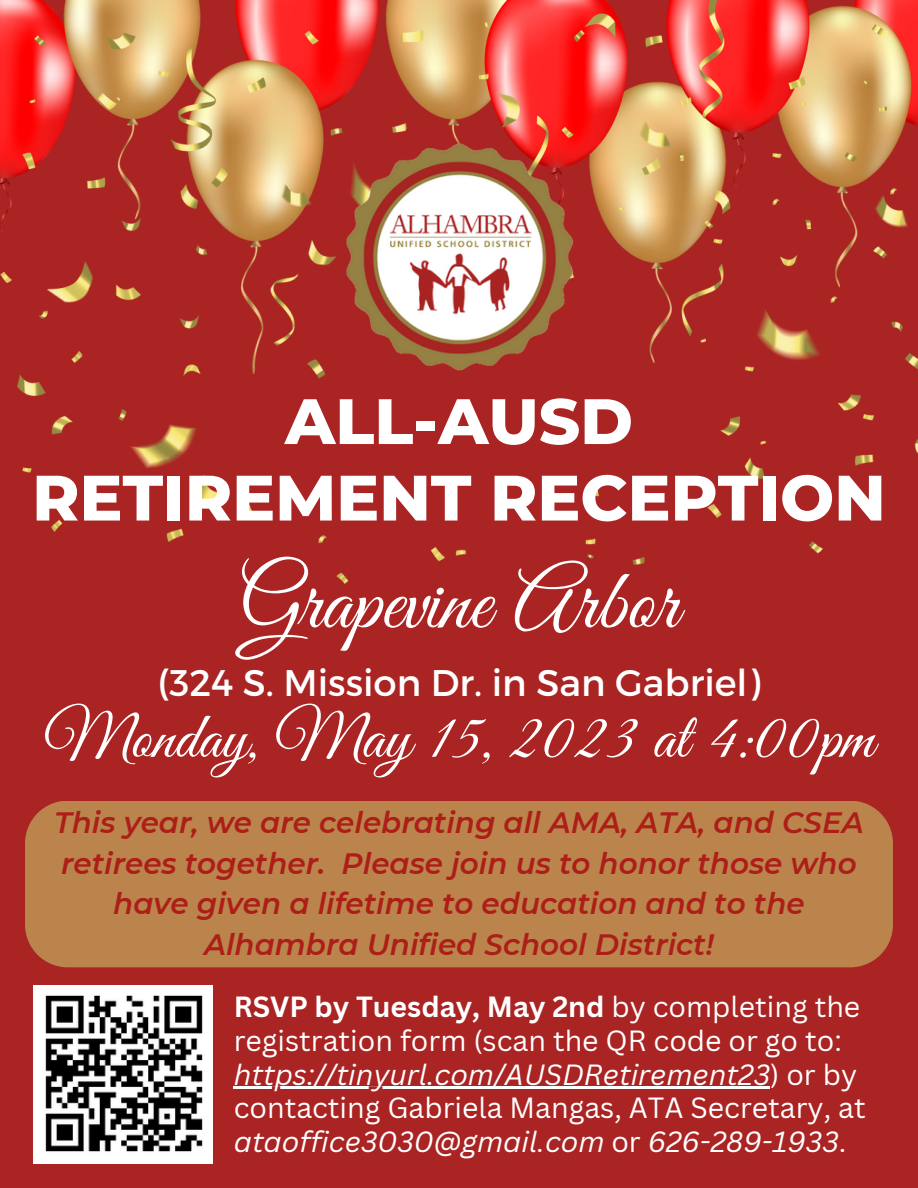
<style>
.page{position:relative;width:918px;height:1188px;background:#aa2423}
.page>*{position:absolute;margin:0;border:0;box-sizing:border-box;transform-origin:0 0}
.t1{font:86.55px "Great Vibes";color:#fff}
.t2{font:65.55px "Great Vibes";color:#fff}
.t3{font:800 64.05px/76.5px "Montserrat";color:#fff;text-align:center}
.t4{font:37.05px "Montserrat";color:#fff}
.t5{font:italic 600 29.4px/40.5px "Montserrat";color:#ac1e17;text-align:center}
.t6{font:28.5px/33.8px "Canva Sans";color:#fff}
.s1{font-weight:700}
.s2{font-style:italic}
</style>
<div class="page">
<img style="left:0;top:0;width:918px;height:584px">
<img style="left:300px;top:99px;width:317px;height:317px">
<div style="left:25px;top:801px;width:868px;height:166px;background:#bb844c"></div>
<img style="left:34px;top:985px;width:179px;height:178px">
<hr style="left:234px;top:1087px;width:536px;height:2px;background:#fff">
<h3 class="t3" style="left:32px;top:383px;width:855px">ALL-AUSD<br>RETIREMENT RECEPTION</h3>
<h1 class="t1" style="left:239px;top:554px;width:441px">Grapevine Arbor</h1>
<h3 class="t4" style="left:158px;top:659px;width:604px">(324 S. Mission Dr. in San Gabriel)</h3>
<h2 class="t2" style="left:44px;top:701px;width:832px">Monday, May 15, 2023 at 4:00pm</h2>
<p class="t5" style="left:54px;top:803px;width:811px">This year, we are celebrating all AMA, ATA, and CSEA retirees together. Please join us to honor those who have given a lifetime to education and to the Alhambra Unified School District!</p>
<p class="t6" style="left:234px;top:989px;width:633px"><span class="s1">RSVP by Tuesday, May 2nd</span> by completing the registration form (scan the QR code or go to: <span class="s2">https://tinyurl.com/AUSDRetirement23</span>) or by contacting Gabriela Mangas, ATA Secretary, at <span class="s2">ataoffice3030@gmail.com</span> or <span class="s2">626-289-1933</span>.</p>
</div>
